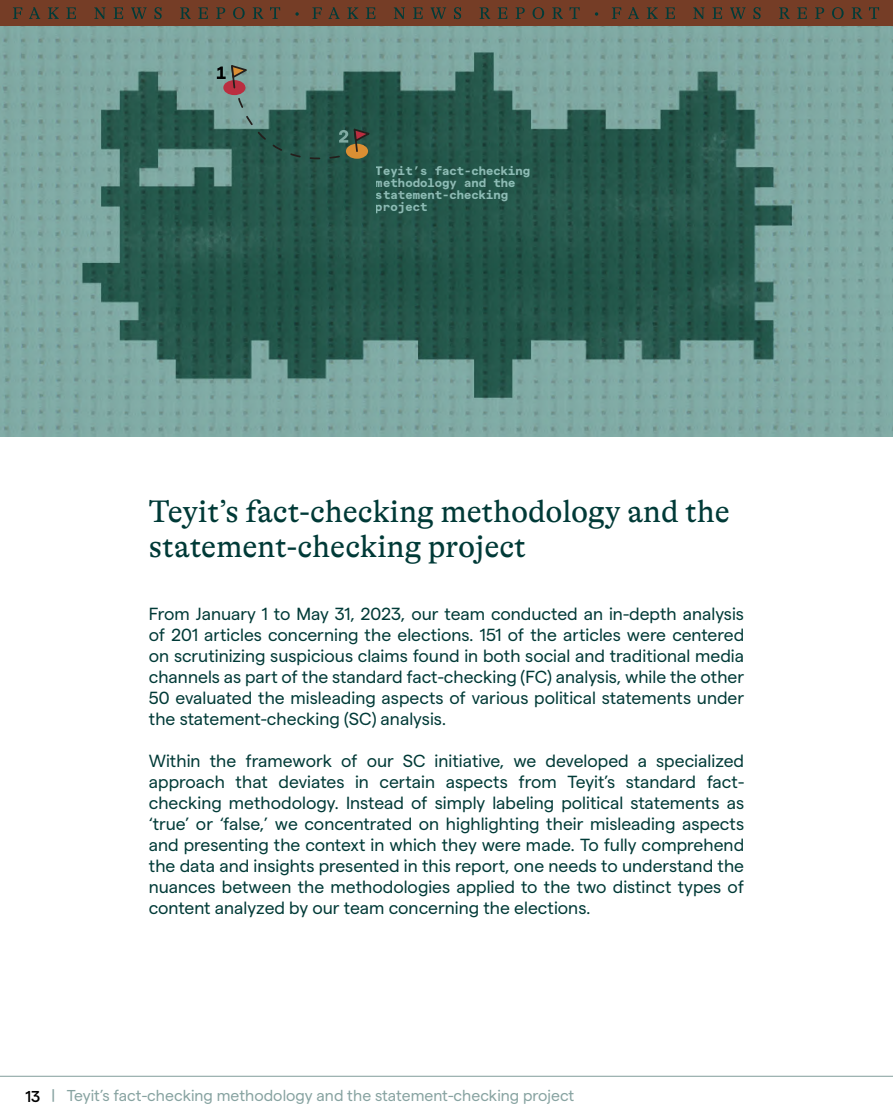
<style>
.page{position:relative;width:893px;height:1117px;background:#fff}
.page>*{position:absolute;margin:0;border:0;box-sizing:border-box;transform-origin:0 0}
.t1{font:31.5px/35px "GT Alpina";color:#003a37}
.t2{font:17.5px/21px "Matter";color:#003a37;text-align:justify}
.t3{font:15.75px "Matter";color:#87a3a1}
.t4{font:500 15.75px "Matter";color:#000}
.t5{font:700 12.25px/12.2px "Matter Mono";color:#d4fffc}
</style>
<div class="page">
<div style="left:0;top:0;width:893px;height:26px;background:#753d26"></div>
<hr style="left:0;top:1075px;width:893px;height:1px;background:#003a37">
<svg style="left:13px;top:7px;width:9px;height:12px"></svg>
<svg style="left:29px;top:7px;width:11px;height:12px"></svg>
<svg style="left:48px;top:7px;width:11px;height:12px"></svg>
<svg style="left:66px;top:7px;width:10px;height:12px"></svg>
<svg style="left:94px;top:7px;width:12px;height:12px"></svg>
<svg style="left:114px;top:7px;width:9px;height:12px"></svg>
<svg style="left:131px;top:7px;width:16px;height:12px"></svg>
<svg style="left:154px;top:7px;width:8px;height:12px"></svg>
<svg style="left:180px;top:7px;width:11px;height:12px"></svg>
<svg style="left:198px;top:7px;width:10px;height:12px"></svg>
<svg style="left:216px;top:7px;width:9px;height:12px"></svg>
<svg style="left:233px;top:7px;width:12px;height:12px"></svg>
<svg style="left:253px;top:7px;width:10px;height:12px"></svg>
<svg style="left:270px;top:7px;width:10px;height:12px"></svg>
<svg style="left:295px;top:12px;width:4px;height:4px"></svg>
<svg style="left:312px;top:7px;width:10px;height:12px"></svg>
<svg style="left:328px;top:7px;width:12px;height:12px"></svg>
<svg style="left:347px;top:7px;width:11px;height:12px"></svg>
<svg style="left:366px;top:7px;width:9px;height:12px"></svg>
<svg style="left:394px;top:7px;width:11px;height:12px"></svg>
<svg style="left:413px;top:7px;width:10px;height:12px"></svg>
<svg style="left:431px;top:7px;width:15px;height:12px"></svg>
<svg style="left:454px;top:7px;width:7px;height:12px"></svg>
<svg style="left:480px;top:7px;width:10px;height:12px"></svg>
<svg style="left:498px;top:7px;width:9px;height:12px"></svg>
<svg style="left:516px;top:7px;width:9px;height:12px"></svg>
<svg style="left:533px;top:7px;width:11px;height:12px"></svg>
<svg style="left:552px;top:7px;width:11px;height:12px"></svg>
<svg style="left:569px;top:7px;width:11px;height:12px"></svg>
<svg style="left:595px;top:12px;width:3px;height:4px"></svg>
<svg style="left:612px;top:7px;width:9px;height:12px"></svg>
<svg style="left:628px;top:7px;width:11px;height:12px"></svg>
<svg style="left:647px;top:7px;width:11px;height:12px"></svg>
<svg style="left:665px;top:7px;width:10px;height:12px"></svg>
<svg style="left:693px;top:7px;width:11px;height:12px"></svg>
<svg style="left:712px;top:7px;width:10px;height:12px"></svg>
<svg style="left:730px;top:7px;width:16px;height:12px"></svg>
<svg style="left:753px;top:7px;width:8px;height:12px"></svg>
<svg style="left:779px;top:7px;width:11px;height:12px"></svg>
<svg style="left:797px;top:7px;width:10px;height:12px"></svg>
<svg style="left:815px;top:7px;width:9px;height:12px"></svg>
<svg style="left:832px;top:7px;width:12px;height:12px"></svg>
<svg style="left:852px;top:7px;width:10px;height:12px"></svg>
<svg style="left:869px;top:7px;width:10px;height:12px"></svg>
<img style="left:0;top:26px;width:893px;height:411px">
<div style="left:223px;top:80px;width:22px;height:15px;background:#ba2e40;border-radius:50%"></div>
<svg style="left:217px;top:64px;width:34px;height:25px"></svg>
<svg style="left:237px;top:97px;width:136px;height:74px;background:#366154"></svg>
<p class="t5" style="left:376px;top:163px;width:156px">Teyit’s fact-checking methodology and the statement-checking project</p>
<h1 class="t1" style="left:149px;top:494px;width:582px">Teyit’s fact-checking methodology and the statement-checking project</h1>
<p class="t2" style="left:149px;top:602px;width:597px">From January 1 to May 31, 2023, our team conducted an in-depth analysis of 201 articles concerning the elections. 151 of the articles were centered on scrutinizing suspicious claims found in both social and traditional media channels as part of the standard fact-checking (FC) analysis, while the other 50 evaluated the misleading aspects of various political statements under the statement-checking (SC) analysis.</p>
<p class="t2" style="left:149px;top:749px;width:597px">Within the framework of our SC initiative, we developed a specialized approach that deviates in certain aspects from Teyit’s standard fact&shy;checking methodology. Instead of simply labeling political statements as ‘true’ or ‘false,’ we concentrated on highlighting their misleading aspects and presenting the context in which they were made. To fully comprehend the data and insights presented in this report, one needs to understand the nuances between the methodologies applied to the two distinct types of content analyzed by our team concerning the elections.</p>
<p class="t4" style="left:25px;top:1084px;width:16px">13</p>
<p class="t3" style="left:52px;top:1084px;width:524px">| Teyit’s fact-checking methodology and the statement-checking project</p>
</div>
